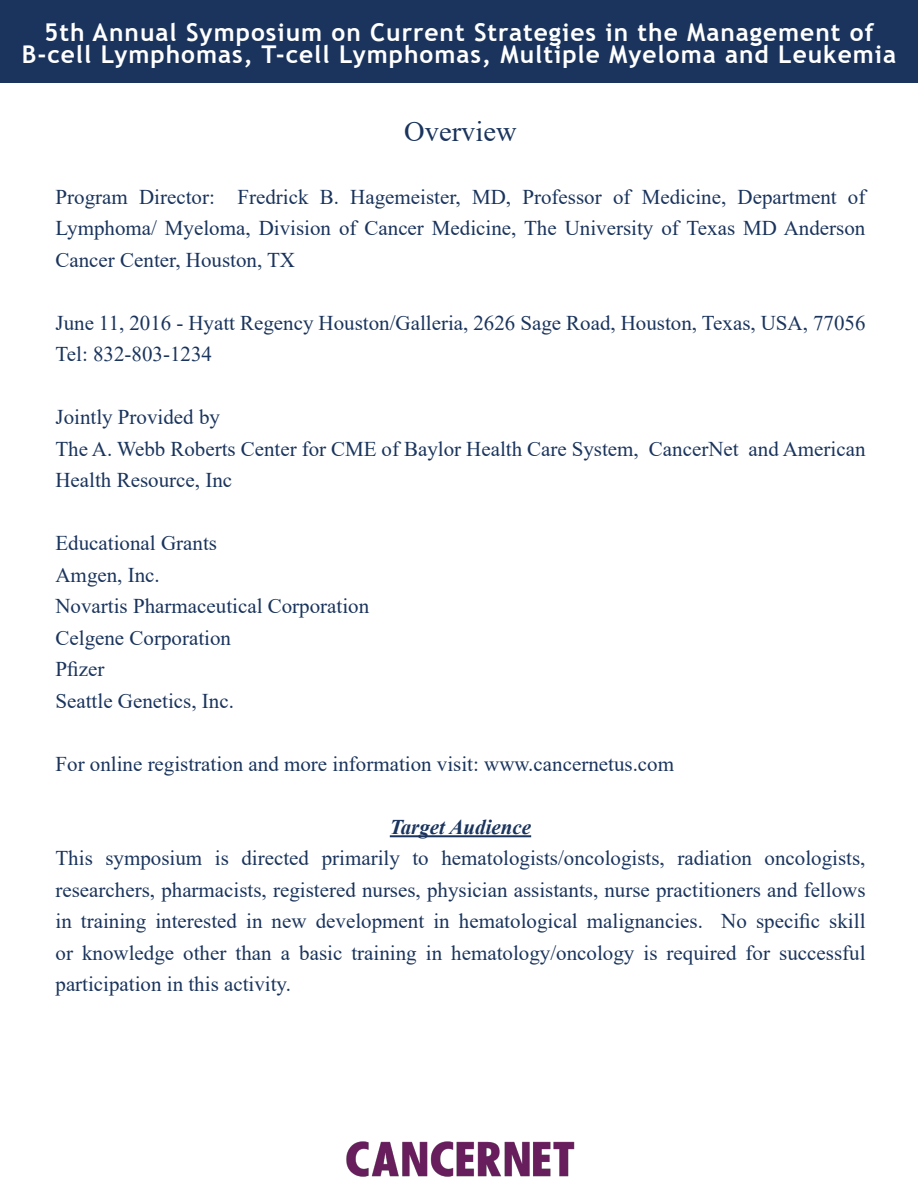
<style>
.page{position:relative;width:918px;height:1188px;background:#fff}
.page>*{position:absolute;margin:0;border:0;box-sizing:border-box;transform-origin:0 0}
.t1{font:28.5px "Times New Roman";color:#1a345d}
.t2{font:700 24.45px "Trebuchet MS";letter-spacing:.04em;color:#fff}
.t3{font:21px/31.5px "Times New Roman";color:#1a345d;text-align:justify}
.t4{font:italic 700 21px "Times New Roman";color:#1a345d}
</style>
<div class="page">
<hr style="left:390px;top:835px;width:141px;height:2px;background:#1a345d">
<img style="left:346px;top:1141px;width:229px;height:36px">
<div style="left:0;top:0;width:918px;height:83px;background:#1a345d"></div>
<p class="t2" style="left:44px;top:17px;width:831px">5th Annual Symposium on Current Strategies in the Management of</p>
<p class="t2" style="left:22px;top:39px;width:876px">B-cell Lymphomas, T-cell Lymphomas, Multiple Myeloma and Leukemia</p>
<p class="t1" style="left:404px;top:111px;width:114px">Overview</p>
<p class="t3" style="left:56px;top:181px;width:811px">Program Director: Fredrick B. Hagemeister, MD, Professor of Medicine, Department of Lymphoma/ Myeloma, Division of Cancer Medicine, The University of Texas MD Anderson Cancer Center, Houston, TX</p>
<p class="t3" style="left:56px;top:307px;width:812px">June 11, 2016 - Hyatt Regency Houston/Galleria, 2626 Sage Road, Houston, Texas, USA, 77056</p>
<p class="t3" style="left:56px;top:338px;width:158px">Tel: 832-803-1234</p>
<p class="t3" style="left:56px;top:401px;width:166px">Jointly Provided by</p>
<p class="t3" style="left:56px;top:433px;width:812px">The A. Webb Roberts Center for CME of Baylor Health Care System, CancerNet and American<br>Health Resource, Inc</p>
<p class="t3" style="left:56px;top:527px;width:163px">Educational Grants</p>
<p class="t3" style="left:56px;top:559px;width:106px">Amgen, Inc.</p>
<p class="t3" style="left:56px;top:590px;width:315px">Novartis Pharmaceutical Corporation</p>
<p class="t3" style="left:56px;top:622px;width:177px">Celgene Corporation</p>
<p class="t3" style="left:56px;top:653px;width:50px">Pfizer</p>
<p class="t3" style="left:56px;top:685px;width:180px">Seattle Genetics, Inc.</p>
<p class="t3" style="left:56px;top:748px;width:620px">For online registration and more information visit: www.cancernetus.com</p>
<p class="t4" style="left:390px;top:812px;width:143px">Target Audience</p>
<p class="t3" style="left:56px;top:842px;width:812px">This symposium is directed primarily to hematologists/oncologists, radiation oncologists, researchers, pharmacists, registered nurses, physician assistants, nurse practitioners and fellows in training interested in new development in hematological malignancies. No specific skill or knowledge other than a basic training in hematology/oncology is required for successful participation in this activity.</p>
</div>
